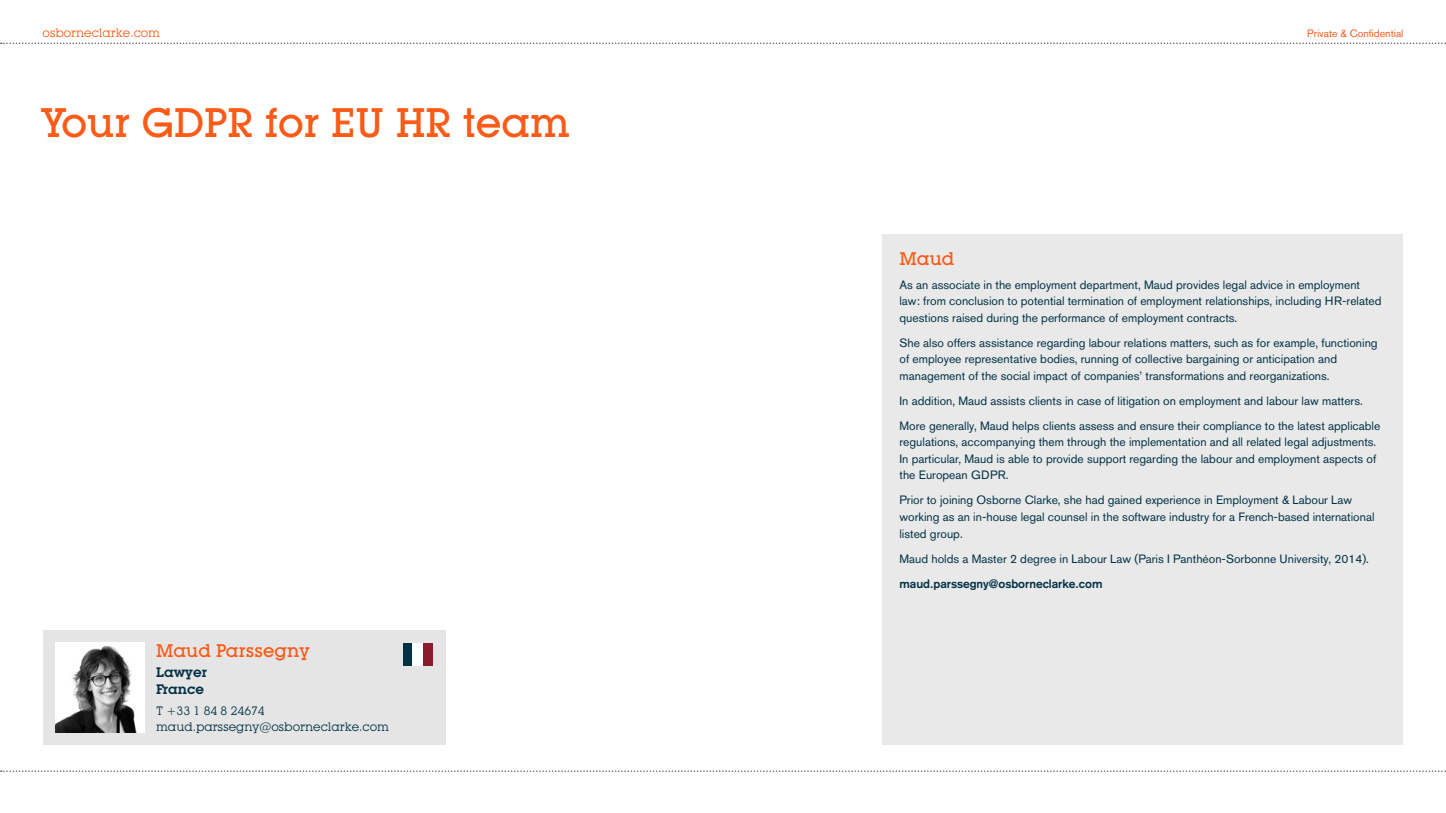
<style>
.page{position:relative;width:1446px;height:813px;background:#fff}
.page>*{position:absolute;margin:0;border:0;box-sizing:border-box;transform-origin:0 0}
.t1{font:500 40.5px "Lubalin Graph IT Cby BT";color:#fb5a17}
.t2{font:500 18px "Lubalin Graph IT Cby BT";color:#fb5a17}
.t3{font:600 13.5px/16.5px "Lubalin Graph IT Cby BT";color:#003145}
.t4{font:12px/16.5px "Akzidenz Grotesk BE";color:#003145}
.t5{font:12px/16.5px "Lubalin Graph IT Cby BT";color:#003145}
.t6{font:700 12px "Akzidenz Grotesk";color:#003145}
.t7{font:12px "Lubalin Graph IT Cby BT";color:#fb5a17}
.t8{font:10.5px "Akzidenz Grotesk BE";color:#fb5a17}
</style>
<div class="page">
<div style="left:882px;top:234px;width:521px;height:510px;background:#e9e9e9"></div>
<svg style="left:1px;top:43px;width:1445px;height:1px"></svg>
<svg style="left:1px;top:770px;width:1445px;height:1px"></svg>
<div style="left:43px;top:629px;width:402px;height:115px;background:#e5e5e5"></div>
<img style="left:55px;top:642px;width:90px;height:89px">
<div style="left:403px;top:642px;width:9px;height:23px;background:#003145"></div>
<div style="left:423px;top:642px;width:10px;height:23px;background:#891b2d"></div>
<div style="left:412px;top:642px;width:11px;height:23px;background:#fff"></div>
<p class="t7" style="left:43px;top:25px;width:119px">osborneclarke.com</p>
<p class="t8" style="left:1307px;top:27px;width:98px">Private &amp; Confidential</p>
<h1 class="t1" style="left:43px;top:98px;width:529px">Your GDPR for EU HR team</h1>
<h2 class="t2" style="left:156px;top:638px;width:155px">Maud Parssegny</h2>
<p class="t3" style="left:156px;top:663px;width:52px">Lawyer<br>France</p>
<p class="t5" style="left:156px;top:701px;width:234px">T +33 1 84 8 24674 maud.parssegny@osborneclarke.com</p>
<h2 class="t2" style="left:899px;top:247px;width:56px">Maud</h2>
<p class="t4" style="left:899px;top:276px;width:483px">As an associate in the employment department, Maud provides legal advice in employment law: from conclusion to potential termination of employment relationships, including HR-related questions raised during the performance of employment contracts.</p>
<p class="t4" style="left:899px;top:334px;width:480px">She also offers assistance regarding labour relations matters, such as for example, functioning of employee representative bodies, running of collective bargaining or anticipation and management of the social impact of companies’ transformations and reorganizations.</p>
<p class="t4" style="left:899px;top:388px;width:482px;line-height:25px">In addition, Maud assists clients in case of litigation on employment and labour law matters.<br>More generally, Maud helps clients assess and ensure their compliance to the latest applicable</p>
<p class="t4" style="left:899px;top:433px;width:478px;text-align:justify">regulations, accompanying them through the implementation and all related legal adjustments.<br>In particular, Maud is able to provide support regarding the labour and employment aspects of the European GDPR.</p>
<p class="t4" style="left:899px;top:491px;width:476px">Prior to joining Osborne Clarke, she had gained experience in Employment &amp; Labour Law working as an in-house legal counsel in the software industry for a French-based international listed group.</p>
<p class="t4" style="left:899px;top:549px;width:471px">Maud holds a Master 2 degree in Labour Law (Paris I Panthéon-Sorbonne University, 2014).</p>
<p class="t6" style="left:899px;top:576px;width:204px">maud.parssegny@osborneclarke.com</p>
</div>
